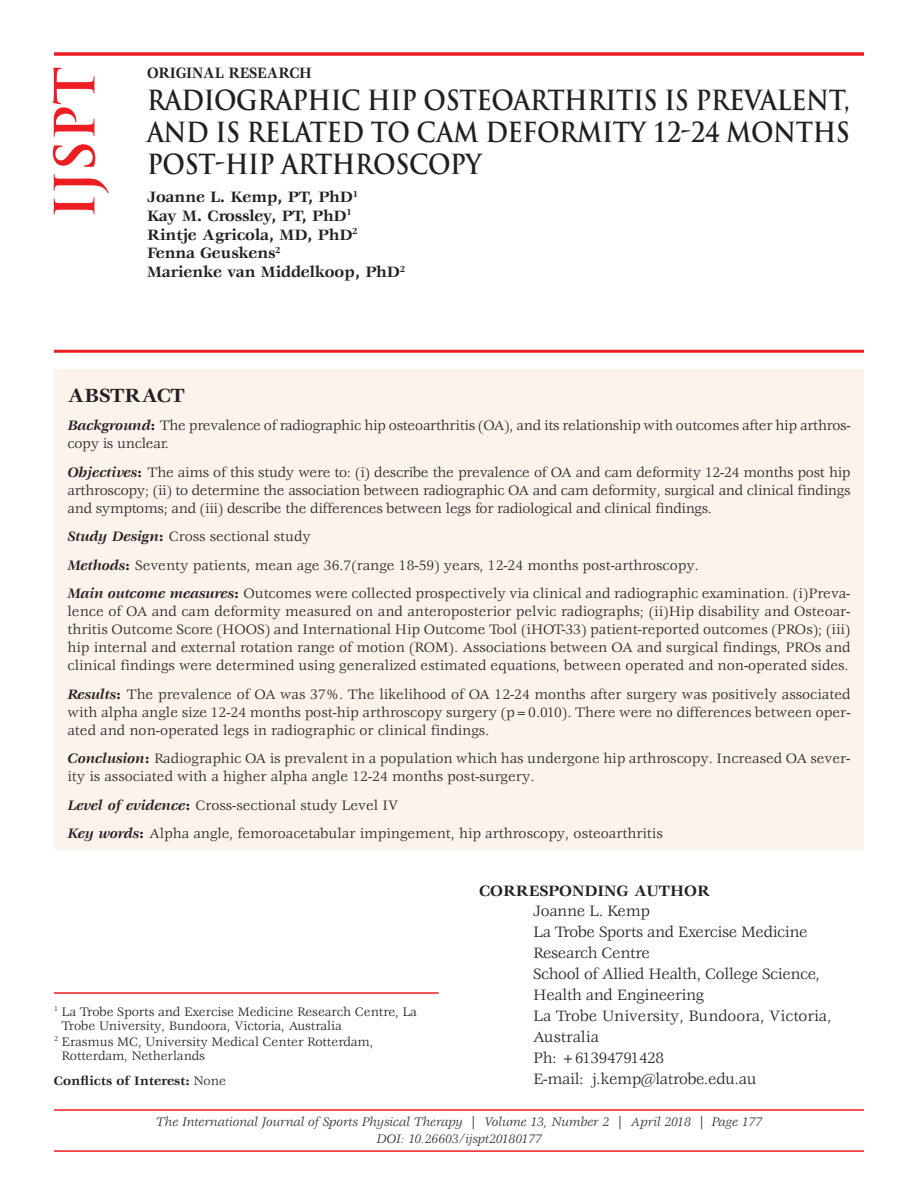
<style>
.page{position:relative;width:918px;height:1188px;background:#fff}
.page>*{position:absolute;margin:0;border:0;box-sizing:border-box;transform-origin:0 0}
.t1{font:700 54px "Trajan Pro";color:#ee1d23}
.t2{font:700 27px/32.2px "Trajan Pro";letter-spacing:-.015em;color:#231f20;text-align:justify;scale:.9 1}
.t3{font:700 21px "Veljovic Std";color:#231f20}
.t4{font:16.5px/21px "Veljovic Std";letter-spacing:-.02em;color:#231f20}
.t5{font:700 16.5px/18.8px "Veljovic Std";letter-spacing:-.01em;color:#231f20}
.t6{font:700 16.5px "Veljovic Std";letter-spacing:-.01em;color:#231f20;scale:.9 1}
.t7{font:15px/18px "Veljovic Std";color:#231f20}
.t8{font:13.5px "Veljovic Std";letter-spacing:-.005em;color:#231f20}
.t9{font:italic 13.5px/16.5px "Veljovic Std";color:#231f20;text-align:center}
.t10{font:700 13.5px "Veljovic Std";color:#231f20}
.s1{font-weight:700;font-style:italic}
.s2{font-weight:700}
.s3{font-weight:400}
</style>
<div class="page">
<div style="left:54px;top:370px;width:810px;height:480px;background:#fdf3ed"></div>
<svg style="left:54px;top:52px;width:810px;height:4px"></svg>
<hr style="left:54px;top:992px;width:385px;height:2px;background:#ee1d23">
<hr style="left:54px;top:350px;width:810px;height:3px;background:#ee1d23">
<hr style="left:54px;top:1109px;width:810px;height:2px;background:#ee1d23">
<hr style="left:54px;top:1150px;width:810px;height:2px;background:#ee1d23">
<h1 class="t1" style="left:44px;top:219px;width:154px;rotate:-90deg">IJSPT</h1>
<p class="t6" style="left:147px;top:66px;width:185px">ORIGINAL RESEARCH</p>
<h2 class="t2" style="left:147px;top:84px;width:783px">RADIOGRAPHIC HIP OSTEOARTHRITIS IS PREVALENT, AND IS RELATED TO CAM DEFORMITY 12-24 MONTHS POST-HIP ARTHROSCOPY</h2>
<p class="t5" style="left:147px;top:188px;width:260px">Joanne L. Kemp, PT, PhD<sup>1<br></sup>Kay M. Crossley, PT, PhD<sup>1<br></sup>Rintje Agricola, MD, PhD<sup>2<br></sup>Fenna Geuskens<sup>2<br></sup>Marienke van Middelkoop, PhD<sup>2</sup></p>
<h3 class="t3" style="left:68px;top:387px;width:119px">ABSTRACT</h3>
<p class="t7" style="left:68px;top:417px;width:785px"><span class="s1">Background</span><span class="s2">:</span> The prevalence of radiographic hip osteoarthritis (OA), and its relationship with outcomes after hip arthros&shy;copy is unclear.</p>
<p class="t7" style="left:68px;top:464px;width:785px;text-align:justify"><span class="s1">Objectives</span><span class="s2">:</span> The aims of this study were to: (i) describe the prevalence of OA and cam deformity 12-24 months post hip arthroscopy; (ii) to determine the association between radiographic OA and cam deformity, surgical and clinical findings and symptoms; and (iii) describe the differences between legs for radiological and clinical findings.</p>
<p class="t7" style="left:67px;top:523px;width:785px;line-height:28.5px"><span class="s1">Study Design</span><span class="s2">:</span> Cross sectional study<br><span class="s1">Methods</span><span class="s2">:</span> Seventy patients, mean age 36.7(range 18-59) years, 12-24 months post-arthroscopy.<br><span class="s1">Main outcome measures</span><span class="s2">:</span> Outcomes were collected prospectively via clinical and radiographic examination. (i)Preva-</p>
<p class="t7" style="left:68px;top:603px;width:785px;text-align:justify">lence of OA and cam deformity measured on and anteroposterior pelvic radiographs; (ii)Hip disability and Osteoar&shy;thritis Outcome Score (HOOS) and International Hip Outcome Tool (iHOT-33) patient-reported outcomes (PROs); (iii) hip internal and external rotation range of motion (ROM). Associations between OA and surgical findings, PROs and clinical findings were determined using generalized estimated equations, between operated and non-operated sides.</p>
<p class="t7" style="left:67px;top:686px;width:785px;text-align:justify"><span class="s1">Results</span><span class="s2">:</span> The prevalence of OA was 37%. The likelihood of OA 12-24 months after surgery was positively associated with alpha angle size 12-24 months post-hip arthroscopy surgery (p=0.010). There were no differences between oper&shy;ated and non-operated legs in radiographic or clinical findings.</p>
<p class="t7" style="left:67px;top:750px;width:784px"><span class="s1">Conclusion</span><span class="s2">:</span> Radiographic OA is prevalent in a population which has undergone hip arthroscopy. Increased OA sever&shy;ity is associated with a higher alpha angle 12-24 months post-surgery.</p>
<p class="t7" style="left:67px;top:792px;width:597px;line-height:28.5px"><span class="s1">Level of evidence</span><span class="s2">:</span> Cross-sectional study Level IV<br><span class="s1">Key words</span><span class="s2">:</span> Alpha angle, femoroacetabular impingement, hip arthroscopy, osteoarthritis</p>
<p class="t5" style="left:479px;top:882px;width:232px">CORRESPONDING AUTHOR</p>
<p class="t4" style="left:533px;top:902px;width:300px">Joanne L. Kemp<br>La Trobe Sports and Exercise Medicine<br>Research Centre<br>School of Allied Health, College Science,<br>Health and Engineering<br>La Trobe University, Bundoora, Victoria,<br>Australia<br>Ph: +61394791428<br>E-mail: j.kemp@latrobe.edu.au</p>
<p class="t9" style="left:156px;top:1115px;width:608px">The International Journal of Sports Physical Therapy | Volume 13, Number 2 | April 2018 | Page 177<br>DOI: 10.26603/ijspt20180177</p>
<p class="t8" style="left:54px;top:1006px;width:365px"><sup>1</sup> La Trobe Sports and Exercise Medicine Research Centre, La</p>
<p class="t8" style="left:62px;top:1021px;width:282px">Trobe University, Bundoora, Victoria, Australia</p>
<p class="t8" style="left:54px;top:1036px;width:321px"><sup>2</sup> Erasmus MC, University Medical Center Rotterdam,</p>
<p class="t8" style="left:62px;top:1051px;width:145px">Rotterdam, Netherlands</p>
<p class="t10" style="left:54px;top:1075px;width:174px">Conflicts of Interest: <span class="s3">None</span></p>
</div>
